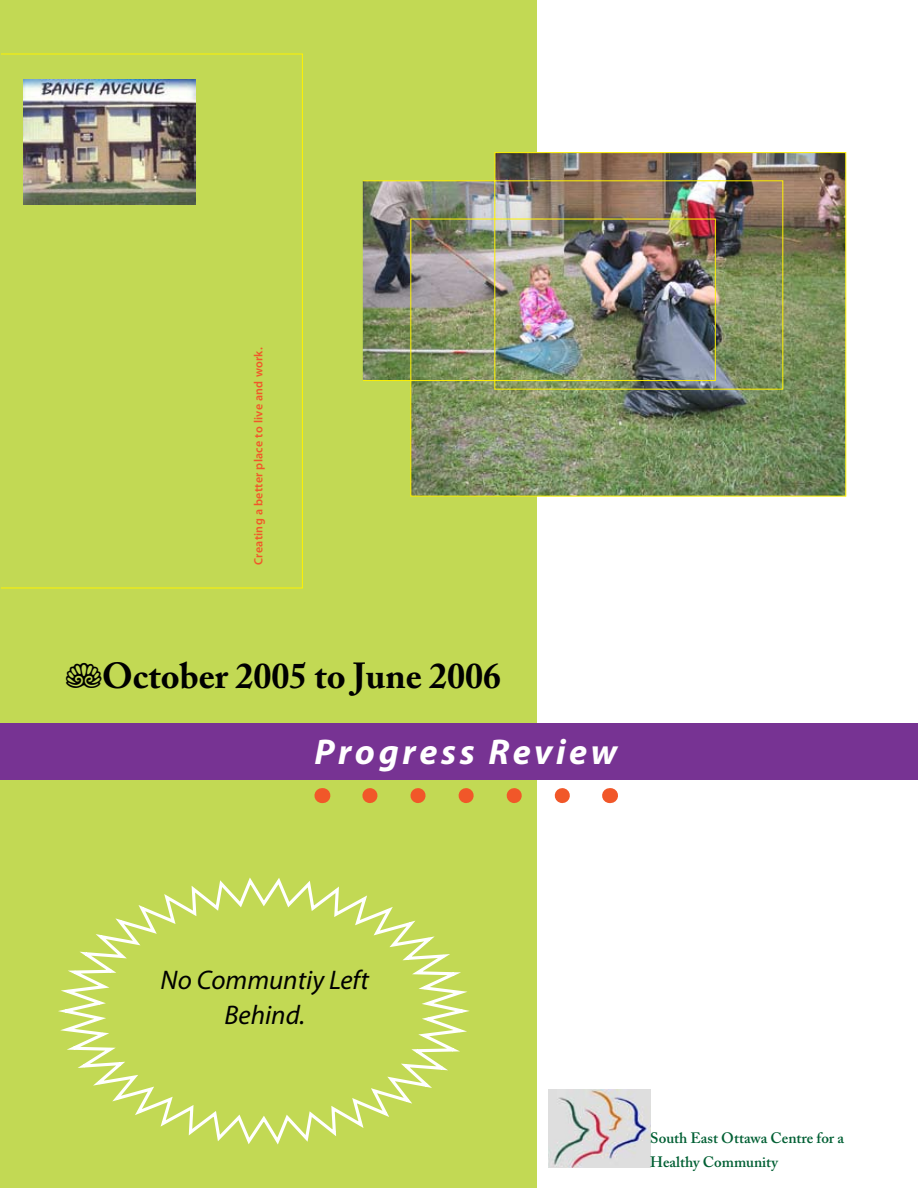
<style>
.page{position:relative;width:918px;height:1188px;background:#fff}
.page>*{position:absolute;margin:0;border:0;box-sizing:border-box;transform-origin:0 0}
.t1{font:700 36px "Adobe Caslon Pro";color:#000}
.t2{font:italic 700 36px "Myriad Pro";letter-spacing:.1em;color:#fff}
.t3{font:italic 27px/34.5px "Myriad Pro";color:#000;text-align:center}
.t4{font:600 15px/24px "Adobe Caslon Pro";color:#005f33}
.t5{font:600 12px "Myriad Pro";letter-spacing:.025em;color:#f15729}
</style>
<div class="page">
<div style="left:0;top:0;width:536px;height:1188px;background:#c2d954"></div>
<svg style="left:58px;top:877px;width:412px;height:268px"></svg>
<div style="left:1px;top:54px;width:302px;height:534px;border:1px solid #fff200"></div>
<img style="left:362px;top:152px;width:485px;height:345px">
<div style="left:0;top:724px;width:918px;height:56px;background:#773393"></div>
<svg style="left:370px;top:788px;width:200px;height:15px"></svg>
<svg style="left:322px;top:788px;width:1px;height:15px"></svg>
<svg style="left:610px;top:788px;width:1px;height:15px"></svg>
<img style="left:24px;top:80px;width:172px;height:125px">
<img style="left:548px;top:1090px;width:103px;height:78px">
<p class="t5" style="left:251px;top:565px;width:219px;rotate:-90deg">Creating a better place to live and work.</p>
<h1 class="t1" style="left:66px;top:655px;width:437px">JOctober 2005 to June 2006</h1>
<h1 class="t2" style="left:314px;top:729px;width:304px">Progress Review</h1>
<h2 class="t3" style="left:161px;top:963px;width:210px">No Communtiy Left<br>Behind.</h2>
<p class="t4" style="left:650px;top:1126px;width:195px">South East Ottawa Centre for a<br>Healthy Community</p>
</div>
